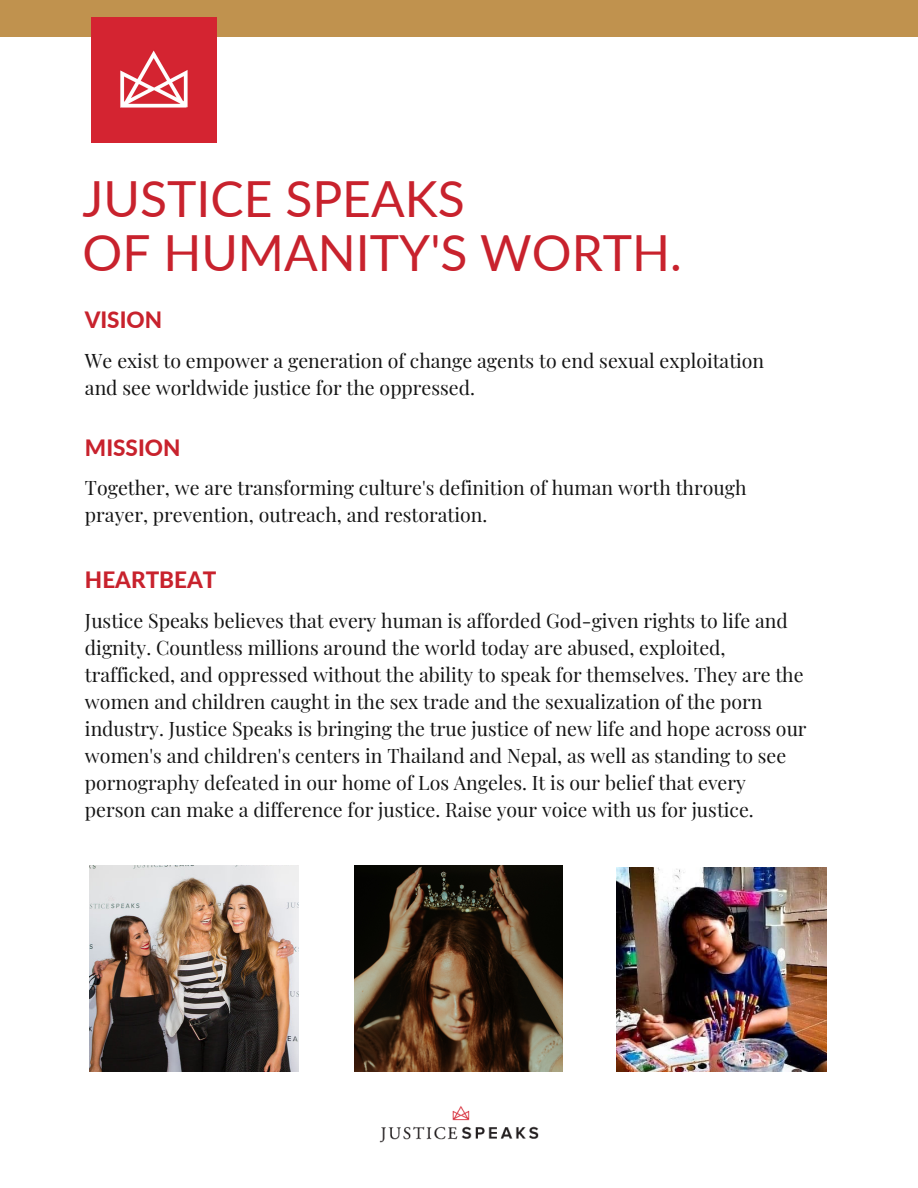
<style>
.page{position:relative;width:918px;height:1188px;background:#c0924e}
.page>*{position:absolute;margin:0;border:0;box-sizing:border-box;transform-origin:0 0}
.t1{font:49.8px "Lato";color:#c8222d}
.t2{font:800 22.5px "Lato";color:#c8222d}
.t3{font:19.5px/27px "Playfair Display";color:#151515}
</style>
<div class="page">
<div style="left:0;top:37px;width:918px;height:1151px;background:#fff"></div>
<img style="left:92px;top:17px;width:125px;height:125px">
<img style="left:191px;top:918px;width:536px;height:225px">
<img style="left:89px;top:866px;width:209px;height:205px">
<img style="left:355px;top:866px;width:208px;height:206px">
<img style="left:617px;top:868px;width:209px;height:203px">
<p class="t1" style="left:83px;top:168px;width:384px">JUSTICE SPEAKS</p>
<p class="t1" style="left:83px;top:222px;width:601px">OF HUMANITY'S WORTH.</p>
<p class="t2" style="left:85px;top:306px;width:79px">VISION</p>
<p class="t3" style="left:85px;top:347px;width:681px">We exist to empower a generation of change agents to end sexual exploitation and see worldwide justice for the oppressed.</p>
<p class="t2" style="left:85px;top:433px;width:97px">MISSION</p>
<p class="t3" style="left:85px;top:474px;width:663px">Together, we are transforming culture's definition of human worth through prayer, prevention, outreach, and restoration.</p>
<p class="t2" style="left:85px;top:565px;width:133px">HEARTBEAT</p>
<p class="t3" style="left:85px;top:607px;width:723px">Justice Speaks believes that every human is afforded God-given rights to life and dignity. Countless millions around the world today are abused, exploited, trafficked, and oppressed without the ability to speak for themselves. They are the women and children caught in the sex trade and the sexualization of the porn industry. Justice Speaks is bringing the true justice of new life and hope across our women's and children's centers in Thailand and Nepal, as well as standing to see pornography defeated in our home of Los Angeles. It is our belief that every person can make a difference for justice. Raise your voice with us for justice.</p>
</div>
